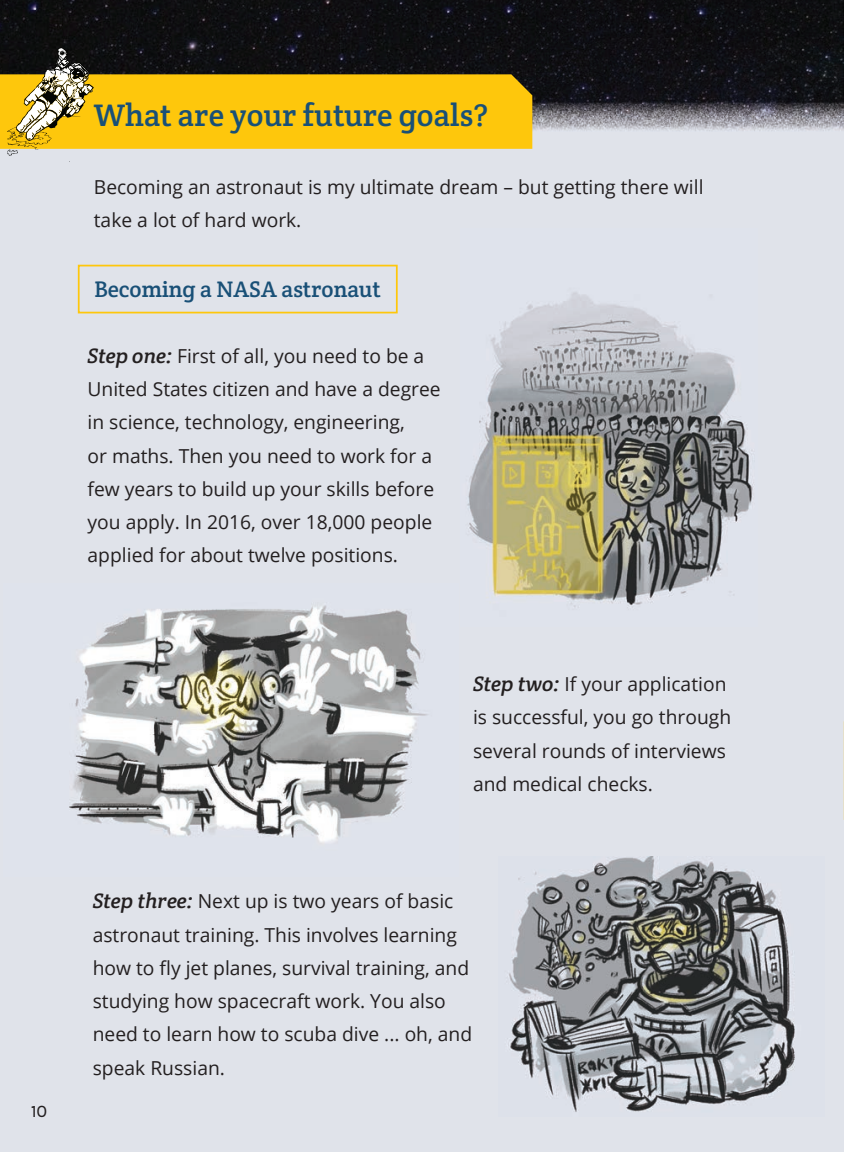
<style>
.page{position:relative;width:844px;height:1152px;background:#fff}
.page>*{position:absolute;margin:0;border:0;box-sizing:border-box;transform-origin:0 0}
.t1{font:31.5px "Crete Round";color:#195077}
.t2{font:22.75px "Crete Round";color:#195077}
.t3{font:19.25px/33.2px "Open Sans";color:#231f20}
.t4{font:15.75px "Aronui";color:#231f20}
.s1{font-family:"Crete Round";font-style:italic;font-size:21px}
</style>
<div class="page">
<hr style="left:843px;top:63px;width:1px;height:246px;background:#c7cad7">
<div style="left:0;top:0;width:843px;height:1151px;background:#e0e3ea"></div>
<img style="left:0;top:0;width:843px;height:131px">
<div style="left:0;top:74px;width:532px;height:75px;background:#fec70c"></div>
<img style="left:467px;top:292px;width:286px;height:316px">
<img style="left:507px;top:856px;width:288px;height:256px">
<svg style="left:7px;top:47px;width:87px;height:115px;background:#ab9751"></svg>
<div style="left:78px;top:265px;width:319px;height:48px;border:2px solid #fec70c"></div>
<svg style="left:843px;top:721px;width:1px;height:98px"></svg>
<img style="left:69px;top:605px;width:359px;height:238px">
<h1 class="t1" style="left:94px;top:94px;width:395px">What are your future goals?</h1>
<p class="t3" style="left:94px;top:169px;width:611px">Becoming an astronaut is my ultimate dream – but getting there will take a lot of hard work.</p>
<p class="t2" style="left:94px;top:274px;width:288px">Becoming a NASA astronaut</p>
<p class="t3" style="left:88px;top:338px;width:354px"><span class="s1">Step one:</span> First of all, you need to be a United States citizen and have a degree in science, technology, engineering,<br>or maths. Then you need to work for a few years to build up your skills before you apply. In 2016, over 18,000 people applied for about twelve positions.</p>
<p class="t4" style="left:31px;top:1105px;width:18px">10</p>
<p class="t3" style="left:473px;top:666px;width:260px"><span class="s1">Step two:</span> If your application is successful, you go through several rounds of interviews and medical checks.</p>
<p class="t3" style="left:93px;top:884px;width:381px"><span class="s1">Step three:</span> Next up is two years of basic astronaut training. This involves learning how to fly jet planes, survival training, and studying how spacecraft work. You also need to learn how to scuba dive ... oh, and speak Russian.</p>
</div>
